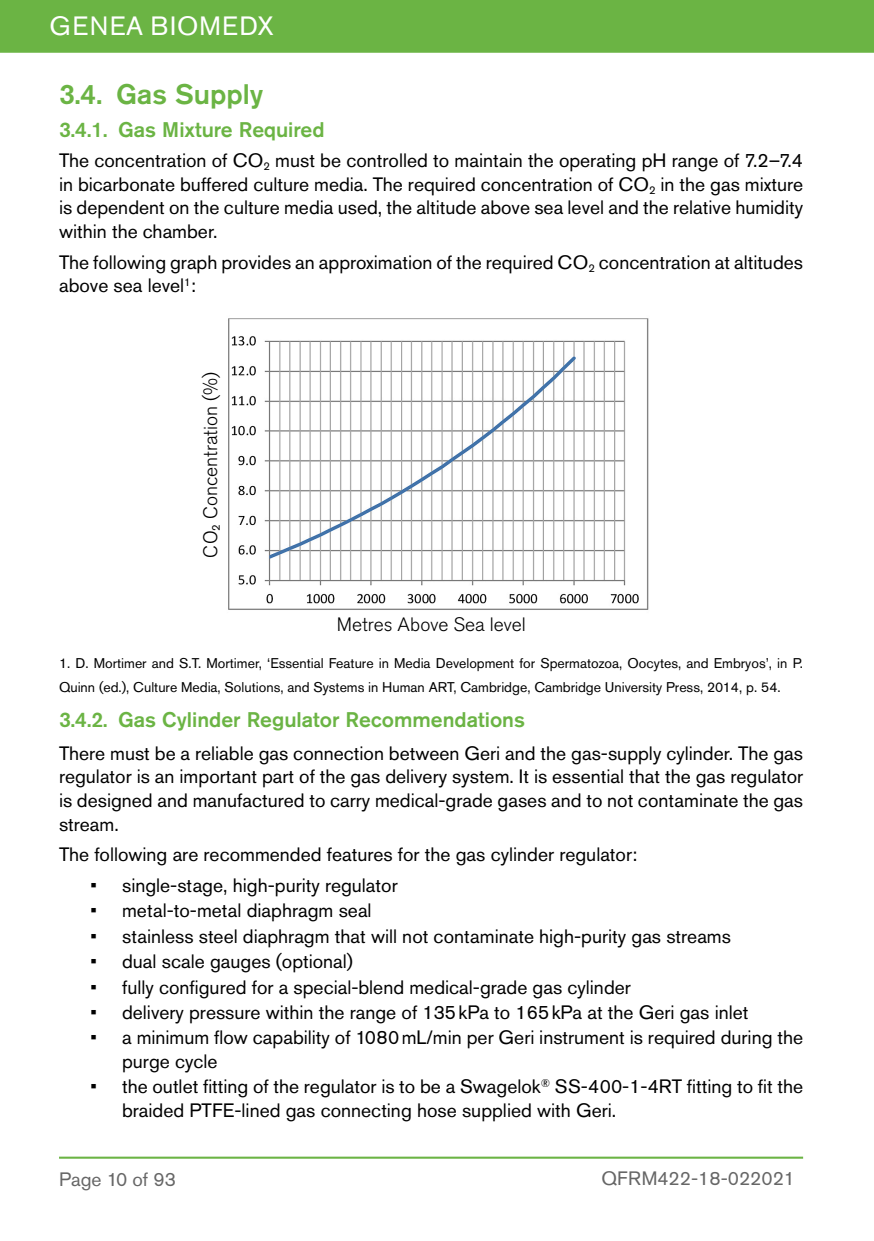
<style>
.page{position:relative;width:874px;height:1241px;background:#fff}
.page>*{position:absolute;margin:0;border:0;box-sizing:border-box;transform-origin:0 0}
.t1{font:500 28px "Akzidenz Grotesk Std";color:#6bb444}
.t2{font:26.25px "Akzidenz Grotesk Std";letter-spacing:.055em;color:#fff}
.t3{font:500 21px "Akzidenz Grotesk Std";color:#6bb444}
.NORMAL_LAST_LINE{font:19.25px/23.6px "Akzidenz Grotesk Std";color:#000}
.t4{font:300 19.25px "Akzidenz Grotesk Std";color:#000}
.t5{font:19.25px "Akzidenz Grotesk Std";color:#666}
.Footnote{font:14px/23.6px "Akzidenz Grotesk Std";color:#000}
</style>
<div class="page">
<div style="left:0;top:0;width:873px;height:53px;background:#6bb444"></div>
<hr style="left:59px;top:1156px;width:743px;height:2px;background:#6bb444">
<img style="left:228px;top:318px;width:421px;height:292px">
<h2 class="t2" style="left:50px;top:11px;width:225px">GENEA BIOMEDX</h2>
<p class="t1" style="left:59px;top:77px;width:206px">3.4. Gas Supply</p>
<p class="t3" style="left:59px;top:116px;width:267px">3.4.1. Gas Mixture Required</p>
<p class="NORMAL_LAST_LINE" style="left:59px;top:148px;width:745px;text-align:justify">The concentration of CO<sub>2</sub> must be controlled to maintain the operating pH range of 7.2–7.4 in bicarbonate buffered culture media. The required concentration of CO<sub>2</sub> in the gas mixture is dependent on the culture media used, the altitude above sea level and the relative humidity within the chamber.</p>
<p class="NORMAL_LAST_LINE" style="left:59px;top:250px;width:745px">The following graph provides an approximation of the required CO<sub>2</sub> concentration at altitudes above sea level<sup>1</sup>:</p>
<p class="t4" style="left:199px;top:557px;width:187px;rotate:-90deg">CO<sub>2</sub> Concentration (%)</p>
<p class="t4" style="left:336px;top:613px;width:190px">Metres Above Sea level</p>
<p class="Footnote" style="left:59px;top:651px;width:745px">1. D. Mortimer and S.T. Mortimer, ‘Essential Feature in Media Development for Spermatozoa, Oocytes, and Embryos’, in P.<br>Quinn (ed.), Culture Media, Solutions, and Systems in Human ART, Cambridge, Cambridge University Press, 2014, p. 54.</p>
<p class="t3" style="left:59px;top:707px;width:467px">3.4.2. Gas Cylinder Regulator Recommendations</p>
<p class="NORMAL_LAST_LINE" style="left:59px;top:741px;width:745px;text-align:justify">There must be a reliable gas connection between Geri and the gas-supply cylinder. The gas regulator is an important part of the gas delivery system. It is essential that the gas regulator is designed and manufactured to carry medical-grade gases and to not contaminate the gas stream.</p>
<p class="NORMAL_LAST_LINE" style="left:59px;top:842px;width:579px">The following are recommended features for the gas cylinder regulator:</p>
<p class="NORMAL_LAST_LINE" style="left:90px;top:873px;width:308px">• single-stage, high-purity regulator</p>
<p class="NORMAL_LAST_LINE" style="left:90px;top:898px;width:282px">• metal-to-metal diaphragm seal</p>
<p class="NORMAL_LAST_LINE" style="left:90px;top:924px;width:641px">• stainless steel diaphragm that will not contaminate high-purity gas streams</p>
<p class="NORMAL_LAST_LINE" style="left:90px;top:949px;width:264px">• dual scale gauges (optional)</p>
<p class="NORMAL_LAST_LINE" style="left:90px;top:974px;width:541px">• fully configured for a special-blend medical-grade gas cylinder</p>
<p class="NORMAL_LAST_LINE" style="left:90px;top:1000px;width:659px">• delivery pressure within the range of 135kPa to 165kPa at the Geri gas inlet</p>
<p class="NORMAL_LAST_LINE" style="left:122px;top:1025px;width:682px;text-indent:-32px">• a minimum flow capability of 1080mL/min per Geri instrument is required during the purge cycle</p>
<p class="NORMAL_LAST_LINE" style="left:122px;top:1074px;width:682px;text-indent:-32px">• the outlet fitting of the regulator is to be a Swagelok<sup>®</sup> SS-400-1-4RT fitting to fit the braided PTFE-lined gas connecting hose supplied with Geri.</p>
<p class="t5" style="left:59px;top:1167px;width:118px">Page 10 of 93</p>
<p class="t5" style="left:601px;top:1166px;width:195px">QFRM422-18-022021</p>
</div>
